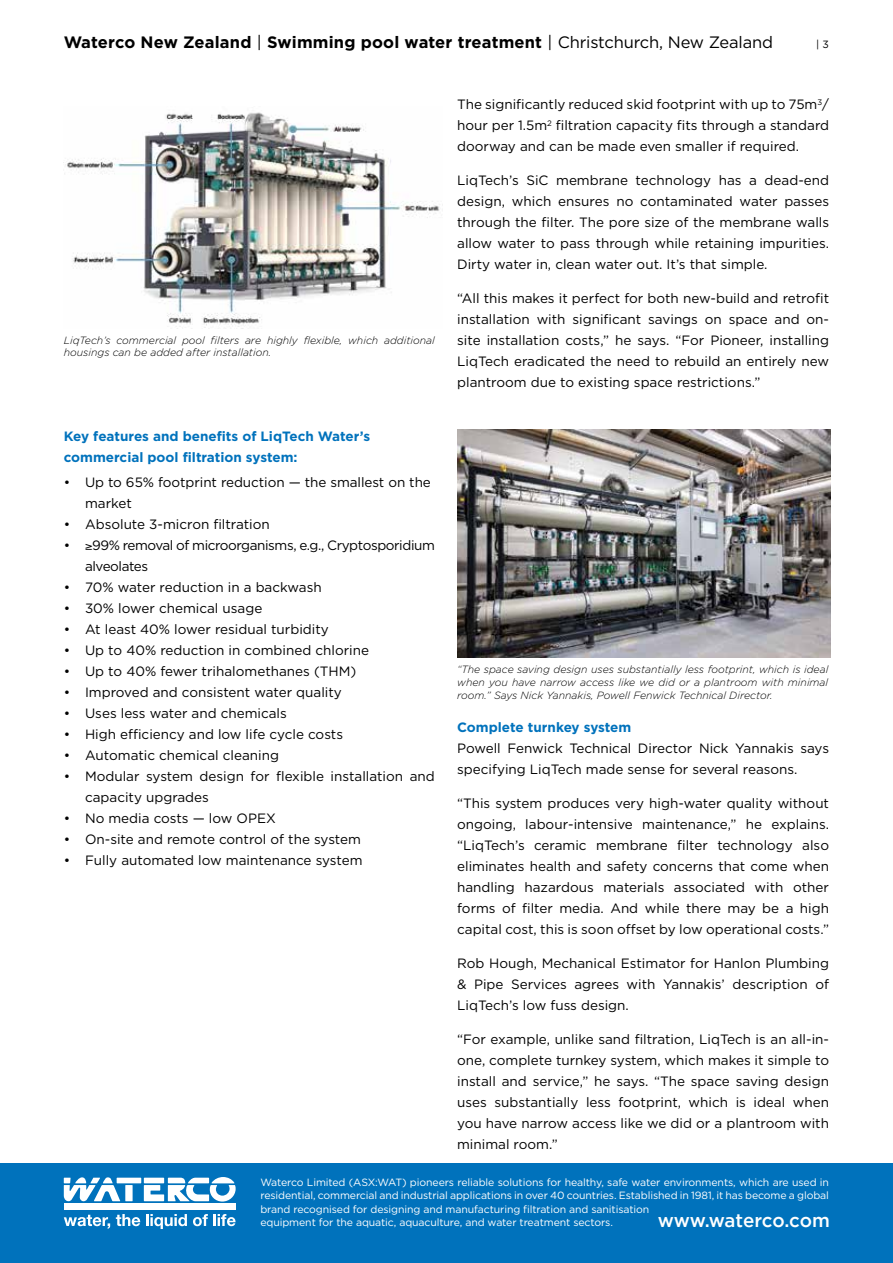
<style>
.page{position:relative;width:893px;height:1263px;background:#fff}
.page>*{position:absolute;margin:0;border:0;box-sizing:border-box;transform-origin:0 0}
.t1{font:500 18.75px "Gotham";letter-spacing:-.01em;color:#fff}
.t2{font:700 16.5px "Gotham HTF";letter-spacing:.01em;color:#000}
.t3{font:13.5px/21px "Gotham HTF";color:#000;text-align:justify}
.t4{font:700 13.5px/21px "Gotham HTF";color:#0072bc}
.t5{font:13.5px/21px "Gotham HTF";letter-spacing:-.03em;color:#000}
.t6{font:10.5px/13.5px "Gotham HTF";letter-spacing:-.01em;color:#fff}
.t7{font:italic 300 10.5px/12.6px "Gotham HTF";color:#000;text-align:justify}
.t8{font:10.5px "Gotham HTF";color:#000}
.s1{font-weight:400}
</style>
<div class="page">
<div style="left:0;top:1163px;width:893px;height:100px;background:#0072bc"></div>
<svg style="left:64px;top:1177px;width:56px;height:24px"></svg>
<div style="left:64px;top:1203px;width:172px;height:7px;background:#fff"></div>
<svg style="left:64px;top:1215px;width:46px;height:14px"></svg>
<svg style="left:116px;top:1214px;width:24px;height:12px"></svg>
<svg style="left:146px;top:1214px;width:41px;height:15px"></svg>
<svg style="left:193px;top:1214px;width:43px;height:12px"></svg>
<div style="left:125px;top:1185px;width:8px;height:16px;background:#fff"></div>
<div style="left:117px;top:1178px;width:24px;height:5px;background:#fff"></div>
<svg style="left:144px;top:1177px;width:92px;height:24px"></svg>
<img style="left:457px;top:429px;width:373px;height:228px">
<img style="left:64px;top:112px;width:379px;height:217px">
<p class="t2" style="left:64px;top:33px;width:711px">Waterco New Zealand <span class="s1">|</span> Swimming pool water treatment <span class="s1">| Christchurch, New Zealand</span></p>
<p class="t8" style="left:816px;top:39px;width:14px">| 3</p>
<p class="t7" style="left:64px;top:334px;width:373px">LiqTech’s commercial pool filters are highly flexible, which additional housings can be added after installation.</p>
<p class="t4" style="left:64px;top:425px;width:308px">Key features and benefits of LiqTech Water’s commercial pool filtration system:</p>
<p class="t3" style="left:85px;top:471px;width:347px;text-indent:-21px">• Up to 65% footprint reduction — the smallest on the market</p>
<p class="t3" style="left:64px;top:513px;width:208px">• Absolute 3-micron filtration</p>
<p class="t5" style="left:85px;top:534px;width:351px;text-indent:-21px">• ≥99% removal of microorganisms, e.g., Cryptosporidium alveolates</p>
<p class="t3" style="left:64px;top:576px;width:259px">• 70% water reduction in a backwash</p>
<p class="t3" style="left:64px;top:597px;width:200px">• 30% lower chemical usage</p>
<p class="t3" style="left:64px;top:618px;width:267px">• At least 40% lower residual turbidity</p>
<p class="t3" style="left:64px;top:639px;width:307px">• Up to 40% reduction in combined chlorine</p>
<p class="t3" style="left:64px;top:660px;width:294px">• Up to 40% fewer trihalomethanes (THM)</p>
<p class="t3" style="left:64px;top:681px;width:280px">• Improved and consistent water quality</p>
<p class="t3" style="left:64px;top:702px;width:225px">• Uses less water and chemicals</p>
<p class="t3" style="left:64px;top:723px;width:281px">• High efficiency and low life cycle costs</p>
<p class="t3" style="left:64px;top:744px;width:217px">• Automatic chemical cleaning</p>
<p class="t3" style="left:85px;top:765px;width:351px;text-indent:-21px">• Modular system design for flexible installation and capacity upgrades</p>
<p class="t3" style="left:64px;top:807px;width:214px">• No media costs — low OPEX</p>
<p class="t3" style="left:64px;top:828px;width:299px">• On-site and remote control of the system</p>
<p class="t3" style="left:64px;top:849px;width:300px">• Fully automated low maintenance system</p>
<p class="t3" style="left:457px;top:94px;width:373px">The significantly reduced skid footprint with up to 75m<sup>3</sup>/ hour per 1.5m<sup>2</sup> filtration capacity fits through a standard doorway and can be made even smaller if required.</p>
<p class="t3" style="left:457px;top:169px;width:373px">LiqTech’s SiC membrane technology has a dead-end design, which ensures no contaminated water passes through the filter. The pore size of the membrane walls allow water to pass through while retaining impurities.<br>Dirty water in, clean water out. It’s that simple.</p>
<p class="t3" style="left:457px;top:287px;width:373px">“All this makes it perfect for both new-build and retrofit installation with significant savings on space and on&shy;site installation costs,” he says. “For Pioneer, installing LiqTech eradicated the need to rebuild an entirely new plantroom due to existing space restrictions.”</p>
<p class="t7" style="left:457px;top:663px;width:373px">“The space saving design uses substantially less footprint, which is ideal when you have narrow access like we did or a plantroom with minimal room.” Says Nick Yannakis, Powell Fenwick Technical Director.</p>
<p class="t4" style="left:457px;top:717px;width:176px">Complete turnkey system</p>
<p class="t3" style="left:457px;top:738px;width:373px">Powell Fenwick Technical Director Nick Yannakis says specifying LiqTech made sense for several reasons.</p>
<p class="t3" style="left:457px;top:792px;width:373px">“This system produces very high-water quality without ongoing, labour-intensive maintenance,” he explains. “LiqTech’s ceramic membrane filter technology also eliminates health and safety concerns that come when handling hazardous materials associated with other forms of filter media. And while there may be a high capital cost, this is soon offset by low operational costs.”</p>
<p class="t3" style="left:457px;top:952px;width:373px">Rob Hough, Mechanical Estimator for Hanlon Plumbing &amp; Pipe Services agrees with Yannakis’ description of LiqTech’s low fuss design.</p>
<p class="t3" style="left:457px;top:1028px;width:373px">“For example, unlike sand filtration, LiqTech is an all-in&shy;one, complete turnkey system, which makes it simple to install and service,” he says. “The space saving design uses substantially less footprint, which is ideal when you have narrow access like we did or a plantroom with minimal room.”</p>
<p class="t6" style="left:260px;top:1175px;width:570px">Waterco Limited (ASX:WAT) pioneers reliable solutions for healthy, safe water environments, which are used in residential, commercial and industrial applications in over 40 countries. Established in 1981, it has become a global brand recognised for designing and manufacturing filtration and sanitisation<br>equipment for the aquatic, aquaculture, and water treatment sectors.</p>
<h1 class="t1" style="left:658px;top:1207px;width:174px">www.waterco.com</h1>
</div>
